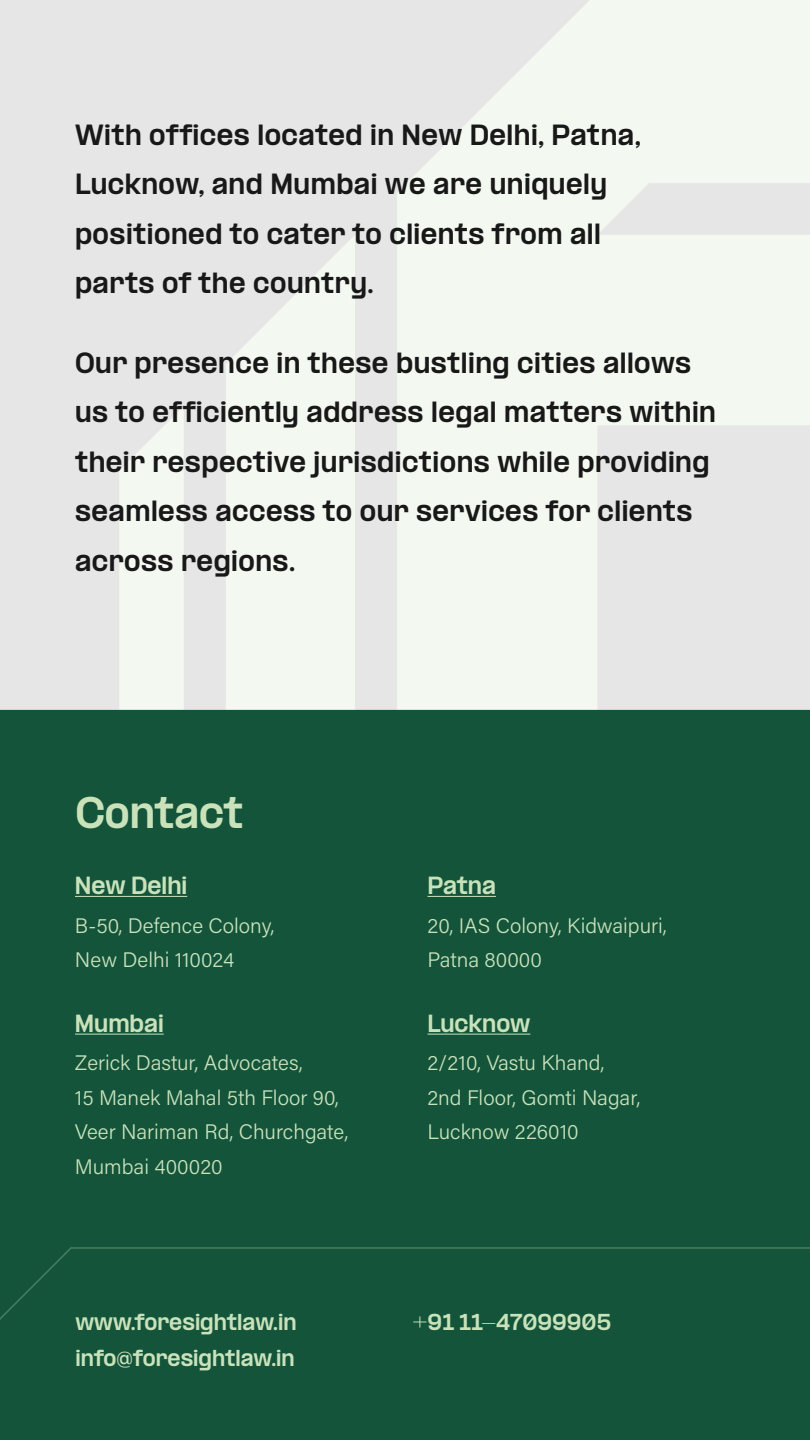
<style>
.page{position:relative;width:810px;height:1440px;background:#fff}
.page>*{position:absolute;margin:0;border:0;box-sizing:border-box;transform-origin:0 0}
.t1{font:800 37.5px "PP Formula";letter-spacing:-.005em;color:#c9e2ba}
.t2{font:800 24.75px/49.5px "PP Formula";letter-spacing:.02em;color:#181818}
.t3{font:300 21px/34.5px "Acumin Pro";color:#c9e2ba}
.t4{font:800 21px "PP Formula";color:#c9e2ba}
.t5{font:800 19.5px/36px "PP Formula";color:#c9e2ba}
</style>
<div class="page">
<div style="left:0;top:0;width:810px;height:710px;background:#e6e6e6"></div>
<svg style="left:119px;top:407px;width:65px;height:303px;background:#f1f6ee"></svg>
<svg style="left:226px;top:235px;width:129px;height:475px;background:#f1f5ee"></svg>
<svg style="left:397px;top:0;width:413px;height:710px;fill:#f3f8f0"></svg>
<div style="left:0;top:710px;width:810px;height:730px;background:#13543b"></div>
<div style="left:0;top:1247px;width:810px;height:77px;background:#13543b"></div>
<hr style="left:75px;top:896px;width:112px;height:1px;background:#c9e2ba">
<hr style="left:427px;top:896px;width:69px;height:1px;background:#c9e2ba">
<hr style="left:427px;top:1034px;width:103px;height:1px;background:#c9e2ba">
<hr style="left:75px;top:1034px;width:89px;height:1px;background:#c9e2ba">
<p class="t2" style="left:75px;top:110px;width:567px">With offices located in New Delhi, Patna, Lucknow, and Mumbai we are uniquely positioned to cater to clients from all parts of the country.</p>
<p class="t2" style="left:75px;top:338px;width:643px">Our presence in these bustling cities allows us to efficiently address legal matters within their respective jurisdictions while providing seamless access to our services for clients across regions.</p>
<h1 class="t1" style="left:75px;top:789px;width:170px">Contact</h1>
<p class="t4" style="left:75px;top:873px;width:114px">New Delhi</p>
<p class="t3" style="left:75px;top:907px;width:201px">B-50, Defence Colony,<br>New Delhi 110024</p>
<p class="t4" style="left:75px;top:1010px;width:90px">Mumbai</p>
<p class="t3" style="left:75px;top:1045px;width:275px">Zerick Dastur, Advocates,<br>15 Manek Mahal 5th Floor 90,<br>Veer Nariman Rd, Churchgate,<br>Mumbai 400020</p>
<p class="t5" style="left:75px;top:1304px;width:223px">www.foresightlaw.in info@foresightlaw.in</p>
<p class="t4" style="left:428px;top:873px;width:70px">Patna</p>
<p class="t3" style="left:427px;top:907px;width:241px">20, IAS Colony, Kidwaipuri,<br>Patna 80000</p>
<p class="t4" style="left:427px;top:1010px;width:104px">Lucknow</p>
<p class="t3" style="left:427px;top:1045px;width:215px">2/210, Vastu Khand,<br>2nd Floor, Gomti Nagar,<br>Lucknow 226010</p>
<p class="t5" style="left:412px;top:1304px;width:200px">+91 11-47099905</p>
</div>
